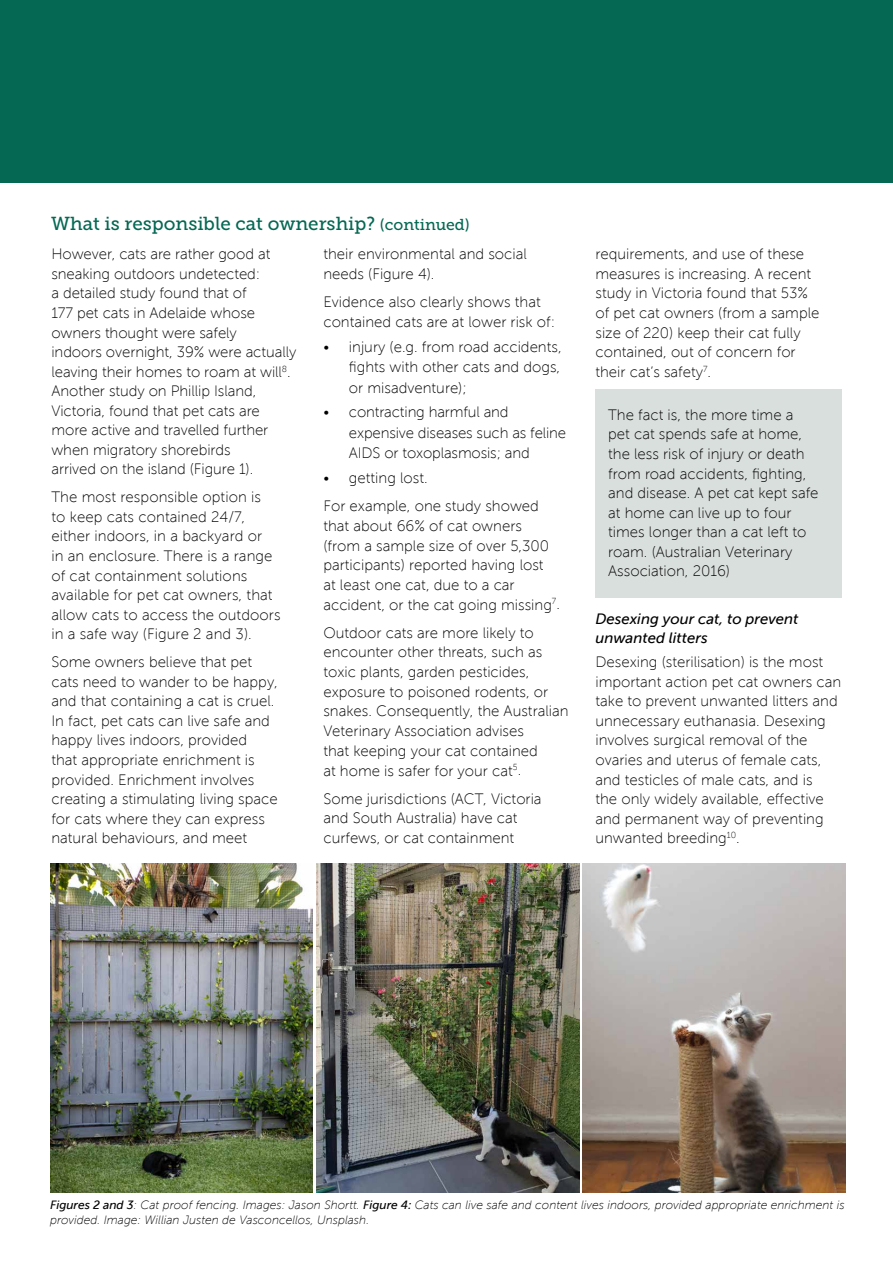
<style>
.page{position:relative;width:893px;height:1263px;background:#fff}
.page>*{position:absolute;margin:0;border:0;box-sizing:border-box;transform-origin:0 0}
.t1{font:18.75px "Museo Slab 500";color:#046852}
.t2{font:15px/19.5px "Museo Sans 100";color:#000}
.t3{font:italic 15px/19.5px "Museo Sans 500";color:#000}
.t4{font:italic 12px/15px "Museo Sans 100";color:#000}
.s1{font-size:15.75px}
.s2{font-family:"Museo Sans 500"}
</style>
<div class="page">
<div style="left:595px;top:389px;width:247px;height:208px;background:#d9dfdc"></div>
<div style="left:0;top:0;width:893px;height:183px;background:#046852"></div>
<img style="left:316px;top:864px;width:263px;height:329px">
<img style="left:583px;top:864px;width:262px;height:329px">
<img style="left:50px;top:864px;width:263px;height:329px">
<p class="t1" style="left:51px;top:213px;width:420px">What is responsible cat ownership? <span class="s1">(continued)</span></p>
<p class="t2" style="left:51px;top:245px;width:247px">However, cats are rather good at sneaking outdoors undetected:<br>a detailed study found that of<br>177 pet cats in Adelaide whose owners thought were safely<br>indoors overnight, 39% were actually leaving their homes to roam at will<sup>8</sup>.<br>Another study on Phillip Island,<br>Victoria, found that pet cats are more active and travelled further when migratory shorebirds<br>arrived on the island (Figure 1).</p>
<p class="t2" style="left:51px;top:488px;width:231px">The most responsible option is<br>to keep cats contained 24/7, either indoors, in a backyard or<br>in an enclosure. There is a range of cat containment solutions available for pet cat owners, that allow cats to access the outdoors in a safe way (Figure 2 and 3).</p>
<p class="t2" style="left:51px;top:652px;width:228px">Some owners believe that pet cats need to wander to be happy, and that containing a cat is cruel.<br>In fact, pet cats can live safe and happy lives indoors, provided<br>that appropriate enrichment is provided. Enrichment involves creating a stimulating living space for cats where they can express natural behaviours, and meet</p>
<p class="t2" style="left:323px;top:245px;width:205px">their environmental and social needs (Figure 4).</p>
<p class="t2" style="left:323px;top:293px;width:233px">Evidence also clearly shows that contained cats are at lower risk of:</p>
<p class="t2" style="left:349px;top:337px;width:214px;line-height:20.4px;text-align:justify;text-indent:-26px">• injury (e.g. from road accidents, fights with other cats and dogs, or misadventure);</p>
<p class="t2" style="left:349px;top:402px;width:219px;line-height:20.4px;text-indent:-26px">• contracting harmful and expensive diseases such as feline<br>AIDS or toxoplasmosis; and</p>
<p class="t2" style="left:323px;top:464px;width:217px;line-height:28.2px">• getting lost.<br>For example, one study showed</p>
<p class="t2" style="left:323px;top:516px;width:238px">that about 66% of cat owners (from a sample size of over 5,300 participants) reported having lost<br>at least one cat, due to a car accident, or the cat going missing<sup>7</sup>.</p>
<p class="t2" style="left:323px;top:623px;width:247px">Outdoor cats are more likely to encounter other threats, such as toxic plants, garden pesticides, exposure to poisoned rodents, or snakes. Consequently, the Australian Veterinary Association advises<br>that keeping your cat contained<br>at home is safer for your cat<sup>5</sup>.</p>
<p class="t2" style="left:323px;top:789px;width:220px">Some jurisdictions (ACT, Victoria and South Australia) have cat curfews, or cat containment</p>
<p class="t2" style="left:595px;top:245px;width:225px">requirements, and use of these measures is increasing. A recent study in Victoria found that 53% of pet cat owners (from a sample size of 220) keep their cat fully contained, out of concern for their cat’s safety<sup>7</sup>.</p>
<p class="t2" style="left:608px;top:405px;width:212px">The fact is, the more time a pet cat spends safe at home, the less risk of injury or death from road accidents, fighting, and disease. A pet cat kept safe at home can live up to four times longer than a cat left to roam. (Australian Veterinary<br>Association, 2016)</p>
<p class="t3" style="left:595px;top:609px;width:204px">Desexing your cat, to prevent unwanted litters</p>
<p class="t2" style="left:595px;top:652px;width:247px">Desexing (sterilisation) is the most important action pet cat owners can take to prevent unwanted litters and unnecessary euthanasia. Desexing involves surgical removal of the ovaries and uterus of female cats, and testicles of male cats, and is<br>the only widely available, effective and permanent way of preventing unwanted breeding<sup>10</sup>.</p>
<p class="t4" style="left:50px;top:1197px;width:796px"><span class="s2">Figures 2 and 3</span>: Cat proof fencing. Images: Jason Shortt. <span class="s2">Figure 4:</span> Cats can live safe and content lives indoors, provided appropriate enrichment is provided. Image: Willian Justen de Vasconcellos, Unsplash.</p>
</div>
